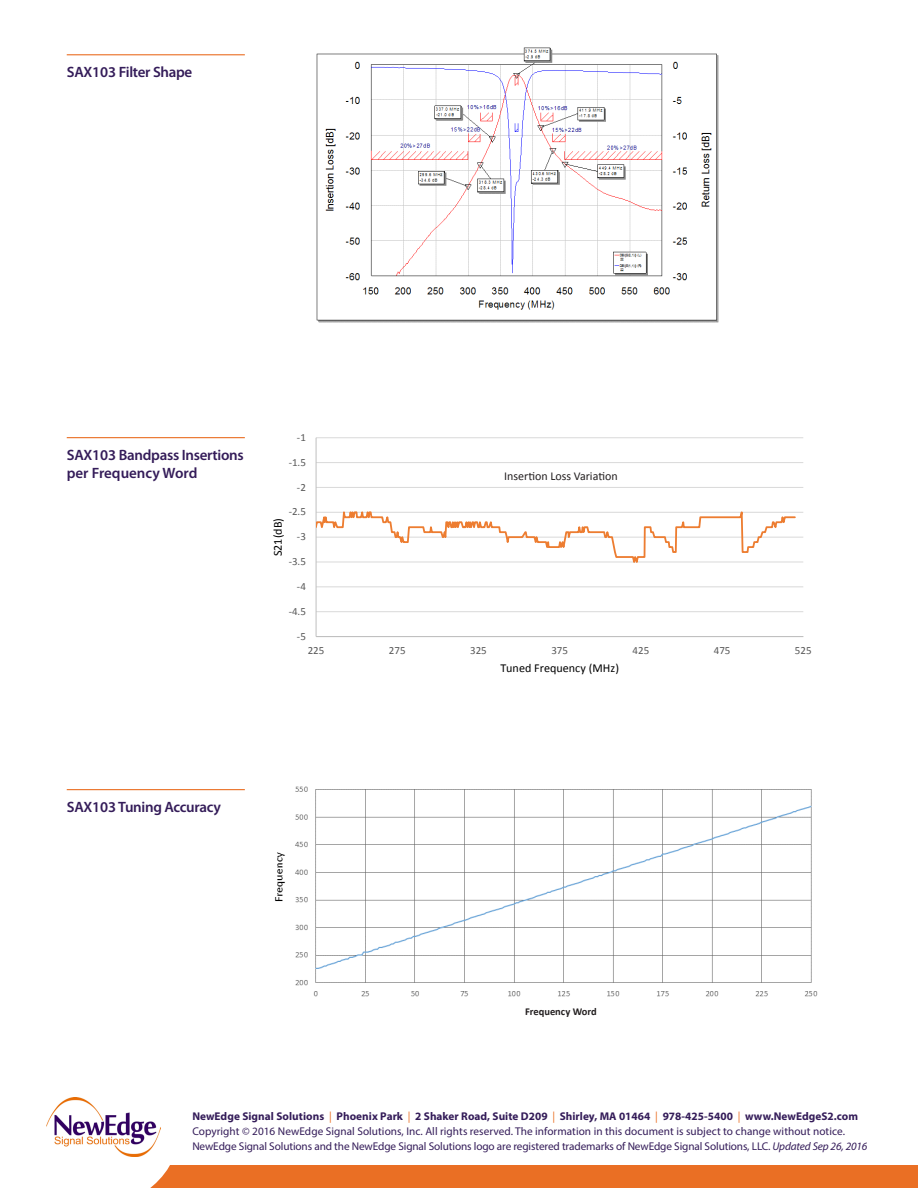
<style>
.page{position:relative;width:918px;height:1188px;background:#fff}
.page>*{position:absolute;margin:0;border:0;box-sizing:border-box;transform-origin:0 0}
.t1{font:600 15px/18px "Myriad Pro";letter-spacing:-.02em;color:#341c59}
.t2{font:12.15px "Calibri";color:#000}
.t3{font:12px "Calibri";color:#231f20}
.t4{font:11.25px/15px "Myriad Pro";letter-spacing:-.005em;color:#341c59}
.t5{font:10.95px "Calibri";color:#595959}
.t6{font:700 10.5px "Calibri";color:#231f20}
.s1{font-weight:700}
.s2{color:#ea6f24}
.s3{font-style:italic}
</style>
<div class="page">
<div style="left:15px;top:1165px;width:903px;height:23px;background:#ea6f24"></div>
<svg style="left:15px;top:1097px;width:155px;height:91px"></svg>
<img style="left:46px;top:1098px;width:115px;height:58px">
<svg style="left:315px;top:437px;width:489px;height:200px"></svg>
<hr style="left:67px;top:437px;width:178px;height:1px;background:#ea6f24">
<hr style="left:67px;top:54px;width:178px;height:1px;background:#ea6f24">
<hr style="left:67px;top:789px;width:178px;height:1px;background:#ea6f24">
<img style="left:275px;top:786px;width:543px;height:211px">
<img style="left:316px;top:47px;width:403px;height:276px">
<div style="left:322px;top:467px;width:478px;height:16px;background:#fff"></div>
<h1 class="t1" style="left:67px;top:63px;width:127px">SAX103 Filter Shape</h1>
<h1 class="t1" style="left:67px;top:445px;width:179px">SAX103 Bandpass Insertions per Frequency Word</h1>
<p class="t5" style="left:297px;top:430px;width:10px">-1</p>
<p class="t5" style="left:289px;top:454px;width:19px">-1.5</p>
<p class="t5" style="left:297px;top:479px;width:10px">-2</p>
<p class="t5" style="left:289px;top:504px;width:19px">-2.5</p>
<p class="t2" style="left:269px;top:556px;width:40px;rotate:-90deg">S21(dB)</p>
<p class="t5" style="left:297px;top:529px;width:10px">-3</p>
<p class="t5" style="left:289px;top:554px;width:19px">-3.5</p>
<p class="t5" style="left:297px;top:579px;width:10px">-4</p>
<p class="t5" style="left:289px;top:604px;width:19px">-4.5</p>
<p class="t5" style="left:297px;top:628px;width:10px">-5</p>
<p class="t3" style="left:504px;top:467px;width:115px">Insertion Loss Variation</p>
<p class="t5" style="left:308px;top:643px;width:18px">225</p>
<p class="t5" style="left:389px;top:643px;width:18px">275</p>
<p class="t5" style="left:470px;top:643px;width:18px">325</p>
<p class="t5" style="left:551px;top:643px;width:18px">375</p>
<p class="t5" style="left:633px;top:643px;width:18px">425</p>
<p class="t5" style="left:714px;top:643px;width:18px">475</p>
<p class="t5" style="left:795px;top:643px;width:18px">525</p>
<p class="t2" style="left:500px;top:660px;width:120px">Tuned Frequency (MHz)</p>
<h1 class="t1" style="left:67px;top:797px;width:156px">SAX103 Tuning Accuracy</h1>
<p class="t6" style="left:525px;top:1004px;width:73px">Frequency Word</p>
<p class="t4" style="left:192px;top:1108px;width:677px"><span class="s1">NewEdge Signal Solutions</span> <span class="s2">|</span> <span class="s1">Phoenix Park</span> <span class="s2">|</span> <span class="s1">2 Shaker Road, Suite D209</span> <span class="s2">|</span> <span class="s1">Shirley, MA 01464</span> <span class="s2">|</span> <span class="s1">978-425-5400</span> <span class="s2">|</span> <span class="s1">www.NewEdgeS2.com<br></span>Copyright © 2016 NewEdge Signal Solutions, Inc. All rights reserved. The information in this document is subject to change without notice.<br>NewEdge Signal Solutions and the NewEdge Signal Solutions logo are registered trademarks of NewEdge Signal Solutions, LLC. <span class="s3">Updated Sep 26, 2016</span></p>
</div>
